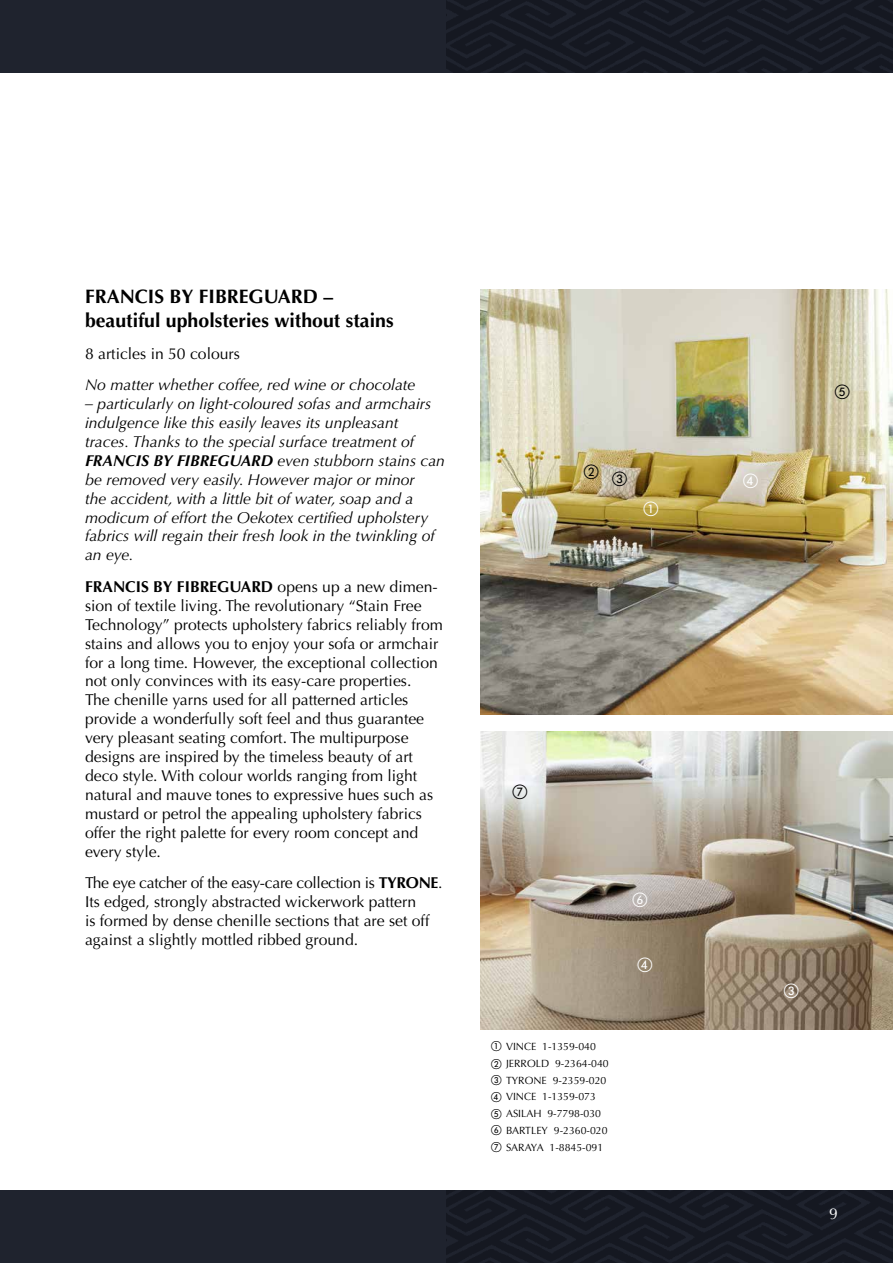
<style>
.page{position:relative;width:893px;height:1263px;background:#fff}
.page>*{position:absolute;margin:0;border:0;box-sizing:border-box;transform-origin:0 0}
.t1{font:700 19.5px/23.4px "Optima LT Std";color:#000}
.t2{font:15.75px/18.9px "Optima LT Std";color:#000}
.t3{font:italic 15.75px/18.9px "Optima LT Std";color:#000}
.t4{font:15.75px "Optima LT Std";color:#fff}
.t5{font:10.5px/16.8px "Optima LT Std";color:#000}
.s1{font-weight:700}
</style>
<div class="page">
<div style="left:0;top:0;width:893px;height:72px;background:linear-gradient(to right,#212530,#161922)"></div>
<div style="left:0;top:1191px;width:893px;height:72px;background:linear-gradient(to right,#212530,#161923)"></div>
<img style="left:480px;top:289px;width:413px;height:425px">
<img style="left:480px;top:731px;width:413px;height:298px">
<svg style="left:644px;top:501px;width:14px;height:15px"></svg>
<svg style="left:584px;top:464px;width:15px;height:15px"></svg>
<svg style="left:612px;top:471px;width:15px;height:15px"></svg>
<svg style="left:743px;top:473px;width:15px;height:15px"></svg>
<svg style="left:835px;top:384px;width:15px;height:15px"></svg>
<svg style="left:784px;top:984px;width:15px;height:14px"></svg>
<svg style="left:638px;top:957px;width:14px;height:15px"></svg>
<svg style="left:633px;top:893px;width:14px;height:14px"></svg>
<svg style="left:513px;top:785px;width:14px;height:14px"></svg>
<p class="t1" style="left:85px;top:285px;width:310px">FRANCIS BY FIBREGUARD – beautiful upholsteries without stains</p>
<p class="t2" style="left:85px;top:344px;width:156px">8 articles in 50 colours</p>
<p class="t3" style="left:85px;top:376px;width:332px">No matter whether coffee, red wine or chocolate</p>
<p class="t3" style="left:85px;top:394px;width:361px">– particularly on light-coloured sofas and armchairs indulgence like this easily leaves its unpleasant traces. Thanks to the special surface treatment of <span class="s1">FRANCIS BY FIBREGUARD</span> even stubborn stains can be removed very easily. However major or minor<br>the accident, with a little bit of water, soap and a modicum of effort the Oekotex certified upholstery fabrics will regain their fresh look in the twinkling of an eye.</p>
<p class="t2" style="left:85px;top:577px;width:359px"><span class="s1">FRANCIS BY FIBREGUARD</span> opens up a new dimen&shy;sion of textile living. The revolutionary “Stain Free Technology” protects upholstery fabrics reliably from stains and allows you to enjoy your sofa or armchair for a long time. However, the exceptional collection not only convinces with its easy-care properties.<br>The chenille yarns used for all patterned articles provide a wonderfully soft feel and thus guarantee very pleasant seating comfort. The multipurpose designs are inspired by the timeless beauty of art deco style. With colour worlds ranging from light natural and mauve tones to expressive hues such as mustard or petrol the appealing upholstery fabrics offer the right palette for every room concept and every style.</p>
<p class="t2" style="left:85px;top:874px;width:359px">The eye catcher of the easy-care collection is <span class="s1">TYRONE</span>.<br>Its edged, strongly abstracted wickerwork pattern<br>is formed by dense chenille sections that are set off against a slightly mottled ribbed ground.</p>
<p class="t5" style="left:491px;top:1038px;width:119px">① VINCE 1-1359-040<br>② JERROLD 9-2364-040<br>③ TYRONE 9-2359-020<br>④ VINCE 1-1359-073<br>⑤ ASILAH 9-7798-030<br>⑥ BARTLEY 9-2360-020<br>⑦ SARAYA 1-8845-091</p>
<p class="t4" style="left:829px;top:1205px;width:10px">9</p>
</div>
